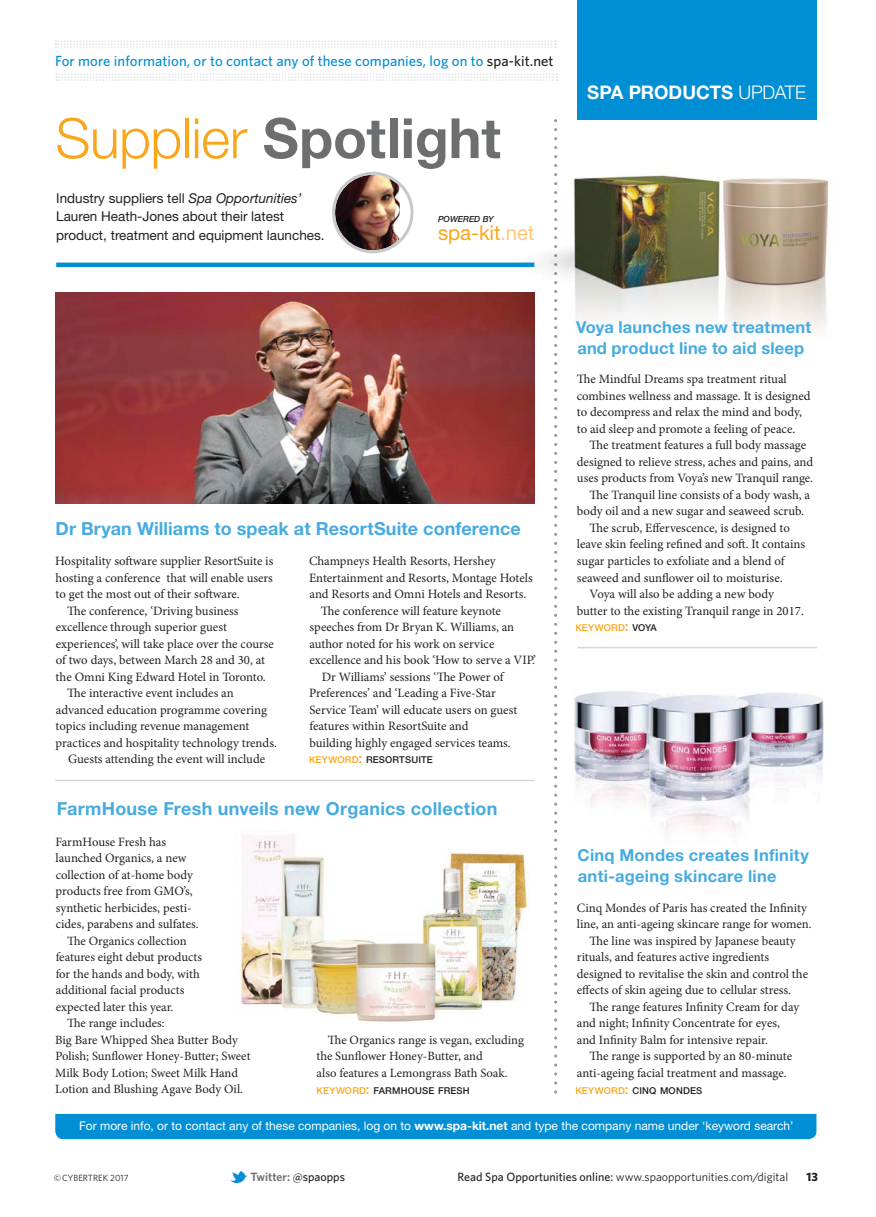
<style>
.page{position:relative;width:876px;height:1217px;background:#fff}
.page>*{position:absolute;margin:0;border:0;box-sizing:border-box;transform-origin:0 0}
.t1{font:700 55.5px "Helvetica Neue";letter-spacing:-.005em;color:#6d6e70}
.t2{font:20.4px "Helvetica Neue";letter-spacing:-.005em;color:#faa61a}
.t3{font:700 18.75px "Helvetica Neue";color:#fff}
.t4{font:700 18px "Helvetica Neue";letter-spacing:.01em;color:#46abe0}
.t5{font:700 16.5px/21px "Helvetica Neue";letter-spacing:.015em;color:#46abe0}
.t6{font:500 14.7px "Whitney";letter-spacing:.005em;color:#008fd4}
.t7{font:13.5px/18.6px "Helvetica Neue";color:#231f20}
.t8{font:12.75px/16.5px "Minion Pro";color:#231f20}
.t9{font:12.6px/16.5px "Minion Pro";color:#231f20}
.t10{font:12px "Helvetica Neue";color:#fff}
.t11{font:12px "Whitney";color:#231f20}
.t12{font:600 12px "Whitney";color:#6d6e70}
.t13{font:700 12px "Whitney";color:#231f20}
.t14{font:500 9.45px "Helvetica Neue";letter-spacing:.02em;color:#231f20}
.t15{font:500 9.45px "Helvetica Neue";letter-spacing:.02em;color:#faa61a}
.t16{font:9px "Whitney";color:#231f20}
.t17{font:italic 500 8.4px "Helvetica Neue";color:#231f20}
.s1{color:#231f20}
.s2{font-weight:300;color:#faa61a}
.s3{font-style:italic}
.s4{color:#fec779}
.s5{font-weight:300}
.s6{color:#faa61a}
.s7{font-size:13.5px;color:#faa61a}
.s8{font-size:13.5px}
.s9{font-weight:700}
.s10{font-weight:500;color:#231f20}
.s11{font-weight:500}
</style>
<div class="page">
<img style="left:230px;top:1171px;width:17px;height:12px">
<img style="left:572px;top:691px;width:73px;height:114px">
<img style="left:754px;top:693px;width:70px;height:91px">
<img style="left:665px;top:695px;width:83px;height:138px">
<img style="left:645px;top:692px;width:20px;height:135px">
<img style="left:732px;top:694px;width:22px;height:125px">
<img style="left:514px;top:138px;width:315px;height:213px">
<hr style="left:55px;top:779px;width:479px;height:2px;background:#d5d6d7">
<hr style="left:577px;top:646px;width:240px;height:2px;background:#d5d6d7">
<svg style="left:554px;top:119px;width:3px;height:974px"></svg>
<div style="left:577px;top:0;width:239px;height:119px;background:#008fd4"></div>
<img style="left:55px;top:293px;width:479px;height:210px">
<img style="left:240px;top:835px;width:288px;height:188px">
<svg style="left:56px;top:73px;width:501px;height:8px"></svg>
<svg style="left:55px;top:40px;width:501px;height:8px"></svg>
<svg style="left:334px;top:173px;width:78px;height:79px"></svg>
<img style="left:336px;top:175px;width:64px;height:75px">
<div style="left:332px;top:172px;width:82px;height:81px;border:3px solid #c6c8ca;border-radius:50%"></div>
<div style="left:56px;top:262px;width:478px;height:5px;background:#008fd4"></div>
<div style="left:55px;top:1113px;width:761px;height:25px;background:#008fd4"></div>
<p class="t6" style="left:55px;top:55px;width:500px">For more information, or to contact any of these companies, log on to <span class="s1">spa-kit.net</span></p>
<h1 class="t1" style="left:55px;top:118px;width:447px"><span class="s2">Supplier</span> Spotlight</h1>
<p class="t7" style="left:56px;top:190px;width:270px">Industry suppliers tell <span class="s3">Spa Opportunities’<br></span>Lauren Heath-Jones about their latest product, treatment and equipment launches.</p>
<p class="t17" style="left:438px;top:214px;width:57px">POWERED BY</p>
<h2 class="t2" style="left:438px;top:225px;width:98px">spa-kit<span class="s4">.net</span></h2>
<h3 class="t3" style="left:587px;top:85px;width:220px">SPA PRODUCTS <span class="s5">UPDATE</span></h3>
<h3 class="t4" style="left:55px;top:522px;width:467px">Dr Bryan Williams to speak at ResortSuite conference</h3>
<p class="t8" style="left:55px;top:553px;width:220px">Hospitality software supplier ResortSuite is</p>
<p class="t8" style="left:56px;top:570px;width:219px">hosting a conference that will enable users</p>
<p class="t8" style="left:56px;top:586px;width:186px">to get the most out of their software.</p>
<p class="t8" style="left:67px;top:603px;width:173px">The conference, ‘Driving business</p>
<p class="t8" style="left:56px;top:619px;width:173px">excellence through superior guest</p>
<p class="t8" style="left:56px;top:636px;width:220px">experiences’, will take place over the course</p>
<p class="t8" style="left:56px;top:652px;width:211px">of two days, between March 28 and 30, at</p>
<p class="t8" style="left:56px;top:669px;width:212px">the Omni King Edward Hotel in Toronto.</p>
<p class="t8" style="left:67px;top:685px;width:168px">The interactive event includes an</p>
<p class="t8" style="left:56px;top:702px;width:213px">advanced education programme covering</p>
<p class="t8" style="left:56px;top:718px;width:195px">topics including revenue management</p>
<p class="t8" style="left:56px;top:735px;width:223px">practices and hospitality technology trends.</p>
<p class="t8" style="left:68px;top:751px;width:198px">Guests attending the event will include</p>
<p class="t8" style="left:309px;top:553px;width:188px">Champneys Health Resorts, Hershey</p>
<p class="t8" style="left:309px;top:570px;width:225px">Entertainment and Resorts, Montage Hotels</p>
<p class="t8" style="left:310px;top:586px;width:218px">and Resorts and Omni Hotels and Resorts.</p>
<p class="t8" style="left:321px;top:603px;width:181px">The conference will feature keynote</p>
<p class="t8" style="left:309px;top:619px;width:206px">speeches from Dr Bryan K. Williams, an</p>
<p class="t8" style="left:310px;top:636px;width:186px">author noted for his work on service</p>
<p class="t8" style="left:309px;top:652px;width:228px">excellence and his book ‘How to serve a VIP.’</p>
<p class="t8" style="left:322px;top:669px;width:183px">Dr Williams’ sessions ‘The Power of</p>
<p class="t8" style="left:309px;top:685px;width:188px">Preferences’ and ‘Leading a Five-Star</p>
<p class="t8" style="left:309px;top:702px;width:209px">Service Team’ will educate users on guest</p>
<p class="t8" style="left:309px;top:718px;width:161px">features within ResortSuite and</p>
<p class="t8" style="left:309px;top:735px;width:203px">building highly engaged services teams.</p>
<p class="t14" style="left:309px;top:756px;width:125px"><span class="s6">KEYWORD</span><span class="s7">:</span> RESORTSUITE</p>
<h3 class="t4" style="left:57px;top:801px;width:442px">FarmHouse Fresh unveils new Organics collection</h3>
<p class="t8" style="left:55px;top:834px;width:145px">FarmHouse Fresh has launched Organics, a new collection of at-home body products free from GMO’s, synthetic herbicides, pesti&shy;cides, parabens and sulfates.</p>
<p class="t9" style="left:67px;top:933px;width:121px">The Organics collection</p>
<p class="t9" style="left:56px;top:949px;width:148px">features eight debut products</p>
<p class="t9" style="left:56px;top:966px;width:146px">for the hands and body, with</p>
<p class="t9" style="left:56px;top:982px;width:130px">additional facial products</p>
<p class="t9" style="left:56px;top:999px;width:119px">expected later this year.</p>
<p class="t9" style="left:67px;top:1015px;width:99px">The range includes:</p>
<p class="t9" style="left:55px;top:1032px;width:184px">Big Bare Whipped Shea Butter Body</p>
<p class="t9" style="left:55px;top:1048px;width:197px">Polish; Sunflower Honey-Butter; Sweet</p>
<p class="t9" style="left:55px;top:1065px;width:184px">Milk Body Lotion; Sweet Milk Hand</p>
<p class="t9" style="left:55px;top:1081px;width:189px">Lotion and Blushing Agave Body Oil.</p>
<p class="t9" style="left:316px;top:1032px;width:209px;text-indent:11px">The Organics range is vegan, excluding the Sunflower Honey-Butter, and<br>also features a Lemongrass Bath Soak.</p>
<p class="t14" style="left:316px;top:1086px;width:155px"><span class="s6">KEYWORD</span><span class="s7">:</span> FARMHOUSE FRESH</p>
<p class="t5" style="left:576px;top:319px;width:237px">Voya launches new treatment and product line to aid sleep</p>
<p class="t8" style="left:577px;top:372px;width:235px">The Mindful Dreams spa treatment ritual combines wellness and massage. It is designed to decompress and relax the mind and body, to aid sleep and promote a feeling of peace.</p>
<p class="t8" style="left:590px;top:438px;width:218px">The treatment features a full body massage</p>
<p class="t8" style="left:577px;top:454px;width:238px">designed to relieve stress, aches and pains, and</p>
<p class="t8" style="left:577px;top:471px;width:238px">uses products from Voya’s new Tranquil range.</p>
<p class="t8" style="left:590px;top:487px;width:222px">The Tranquil line consists of a body wash, a</p>
<p class="t8" style="left:577px;top:504px;width:229px">body oil and a new sugar and seaweed scrub.</p>
<p class="t8" style="left:590px;top:520px;width:202px">The scrub, Effervescence, is designed to</p>
<p class="t8" style="left:577px;top:537px;width:230px">leave skin feeling refined and soft. It contains</p>
<p class="t8" style="left:577px;top:553px;width:209px">sugar particles to exfoliate and a blend of</p>
<p class="t8" style="left:577px;top:570px;width:207px">seaweed and sunflower oil to moisturise.</p>
<p class="t8" style="left:590px;top:586px;width:186px">Voya will also be adding a new body</p>
<p class="t8" style="left:577px;top:603px;width:228px">butter to the existing Tranquil range in 2017.</p>
<p class="t15" style="left:575px;top:624px;width:83px">KEYWORD<span class="s8">:</span> <span class="s1">VOYA</span></p>
<p class="t5" style="left:578px;top:846px;width:233px">Cinq Mondes creates Infinity anti-ageing skincare line</p>
<p class="t8" style="left:577px;top:900px;width:232px">Cinq Mondes of Paris has created the Infinity</p>
<p class="t8" style="left:577px;top:916px;width:236px">line, an anti-ageing skincare range for women.</p>
<p class="t8" style="left:590px;top:933px;width:207px">The line was inspired by Japanese beauty</p>
<p class="t8" style="left:577px;top:949px;width:194px">rituals, and features active ingredients</p>
<p class="t8" style="left:577px;top:966px;width:233px">designed to revitalise the skin and control the</p>
<p class="t8" style="left:577px;top:982px;width:216px">effects of skin ageing due to cellular stress.</p>
<p class="t8" style="left:590px;top:999px;width:211px">The range features Infinity Cream for day</p>
<p class="t8" style="left:577px;top:1015px;width:205px">and night; Infinity Concentrate for eyes,</p>
<p class="t8" style="left:577px;top:1032px;width:193px">and Infinity Balm for intensive repair.</p>
<p class="t8" style="left:590px;top:1048px;width:204px">The range is supported by an 80-minute</p>
<p class="t8" style="left:577px;top:1065px;width:211px">anti-ageing facial treatment and massage.</p>
<p class="t14" style="left:575px;top:1086px;width:128px"><span class="s6">KEYWORD</span><span class="s7">:</span> CINQ MONDES</p>
<p class="t10" style="left:79px;top:1121px;width:716px">For more info, or to contact any of these companies, log on to <span class="s9">www.spa-kit.net</span> and type the company name under ‘keyword search’</p>
<p class="t16" style="left:54px;top:1174px;width:76px">© CYBERTREK 2017</p>
<p class="t12" style="left:251px;top:1172px;width:96px">Twitter: <span class="s10">@spaopps</span></p>
<p class="t11" style="left:458px;top:1172px;width:332px"><span class="s11">Read Spa Opportunities online:</span> www.spaopportunities.com/digital</p>
<p class="t13" style="left:806px;top:1172px;width:13px">13</p>
</div>
